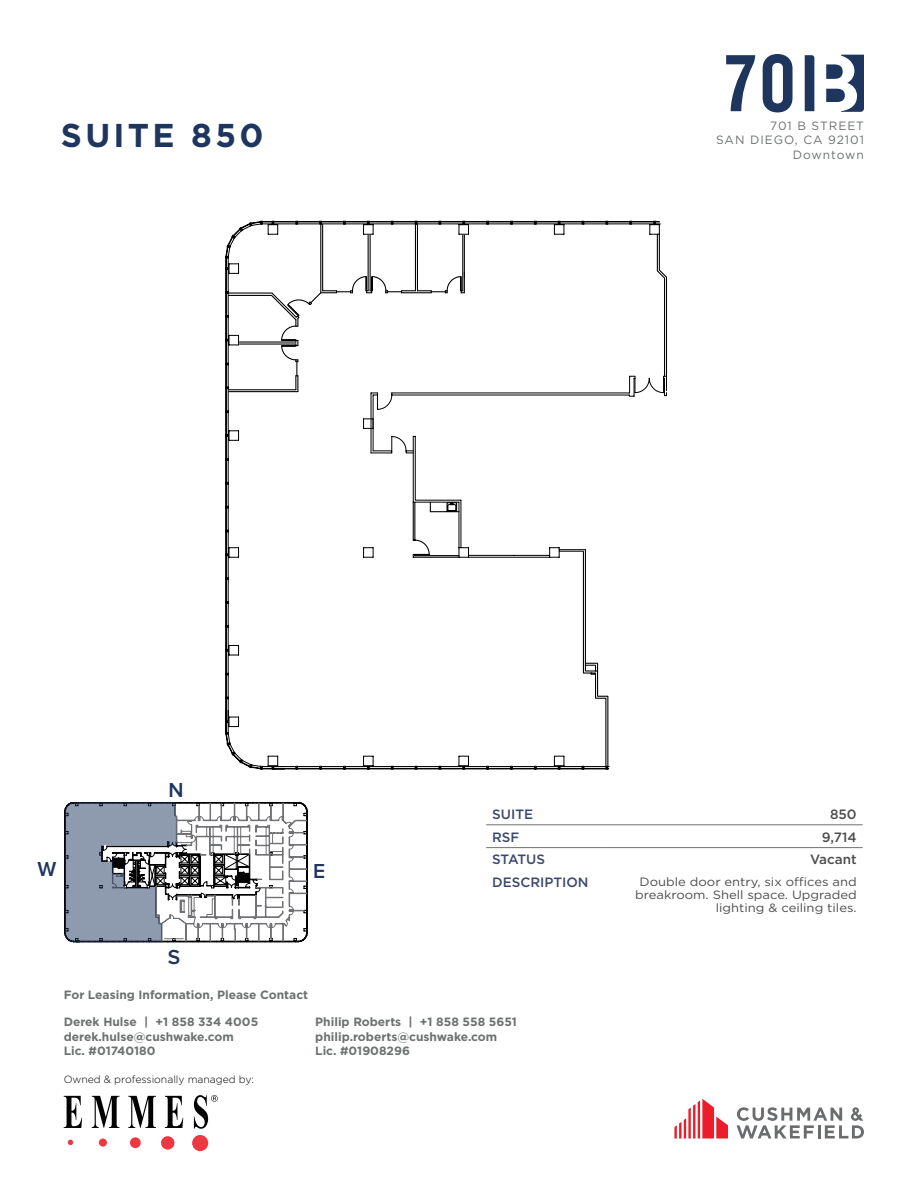
<style>
.page{position:relative;width:918px;height:1188px;background:#fff}
.page>*{position:absolute;margin:0;border:0;box-sizing:border-box;transform-origin:0 0}
.t1{font:700 33px "Gotham";letter-spacing:.1em;color:#1e355e}
.t2{font:600 21px "Proxima Nova";color:#1e355e}
.t3{font:500 13.5px "Gotham";color:#3b486d}
.t4{font:500 13.5px "Gotham";color:#4d4d4f}
.t5{font:700 12px/14.4px "Gotham";color:#6e7171}
.t6{font:12px/13.2px "Gotham";color:#4d4d4f;text-align:right;scale:1.08 1}
.t7{font:12px/14.4px "Gotham";letter-spacing:.08em;color:#6e7171;text-align:right}
.t8{font:300 10.35px "Gotham";color:#000}
</style>
<div class="page">
<svg style="left:674px;top:1099px;width:54px;height:40px"></svg>
<svg style="left:737px;top:1107px;width:127px;height:32px"></svg>
<svg style="left:64px;top:1096px;width:18px;height:32px"></svg>
<svg style="left:92px;top:1096px;width:28px;height:32px"></svg>
<svg style="left:128px;top:1096px;width:28px;height:32px"></svg>
<svg style="left:165px;top:1096px;width:18px;height:32px"></svg>
<div style="left:192px;top:1135px;width:16px;height:16px;background:#ef3742;border-radius:50%"></div>
<div style="left:161px;top:1136px;width:13px;height:14px;background:#ef3742;border-radius:50%"></div>
<div style="left:130px;top:1137px;width:11px;height:11px;background:#ef3742;border-radius:50%"></div>
<div style="left:99px;top:1139px;width:8px;height:8px;background:#ef3742;border-radius:50%"></div>
<svg style="left:68px;top:1140px;width:5px;height:5px"></svg>
<svg style="left:194px;top:1095px;width:24px;height:34px"></svg>
<svg style="left:726px;top:55px;width:29px;height:56px"></svg>
<svg style="left:763px;top:54px;width:30px;height:58px"></svg>
<svg style="left:826px;top:55px;width:38px;height:57px"></svg>
<svg style="left:805px;top:55px;width:9px;height:56px"></svg>
<hr style="left:486px;top:825px;width:116px;height:1px;background:#6e7171">
<hr style="left:602px;top:825px;width:261px;height:1px;background:#6e7171">
<hr style="left:486px;top:847px;width:116px;height:1px;background:#6e7171">
<hr style="left:602px;top:847px;width:261px;height:1px;background:#6e7171">
<svg style="left:64px;top:802px;width:244px;height:141px"></svg>
<svg style="left:225px;top:221px;width:437px;height:549px"></svg>
<svg style="left:295px;top:766px;width:3px;height:4px"></svg>
<svg style="left:319px;top:766px;width:3px;height:4px"></svg>
<svg style="left:343px;top:766px;width:3px;height:4px"></svg>
<svg style="left:367px;top:766px;width:3px;height:4px"></svg>
<svg style="left:391px;top:766px;width:3px;height:4px"></svg>
<svg style="left:225px;top:720px;width:4px;height:3px"></svg>
<svg style="left:225px;top:649px;width:4px;height:3px"></svg>
<svg style="left:225px;top:625px;width:4px;height:3px"></svg>
<svg style="left:225px;top:601px;width:4px;height:3px"></svg>
<svg style="left:225px;top:577px;width:4px;height:3px"></svg>
<svg style="left:225px;top:553px;width:4px;height:3px"></svg>
<svg style="left:225px;top:482px;width:4px;height:3px"></svg>
<svg style="left:225px;top:458px;width:4px;height:3px"></svg>
<svg style="left:225px;top:434px;width:4px;height:3px"></svg>
<svg style="left:225px;top:410px;width:4px;height:3px"></svg>
<svg style="left:225px;top:315px;width:4px;height:3px"></svg>
<svg style="left:225px;top:267px;width:4px;height:3px"></svg>
<svg style="left:295px;top:221px;width:3px;height:4px"></svg>
<svg style="left:343px;top:221px;width:3px;height:4px"></svg>
<svg style="left:367px;top:221px;width:3px;height:4px"></svg>
<svg style="left:391px;top:221px;width:3px;height:4px"></svg>
<svg style="left:462px;top:221px;width:3px;height:4px"></svg>
<svg style="left:486px;top:221px;width:3px;height:4px"></svg>
<svg style="left:510px;top:221px;width:3px;height:4px"></svg>
<svg style="left:534px;top:221px;width:3px;height:4px"></svg>
<svg style="left:558px;top:221px;width:3px;height:4px"></svg>
<svg style="left:629px;top:221px;width:3px;height:4px"></svg>
<svg style="left:653px;top:221px;width:3px;height:4px"></svg>
<svg style="left:225px;top:732px;width:4px;height:3px"></svg>
<svg style="left:226px;top:741px;width:28px;height:28px"></svg>
<svg style="left:260px;top:766px;width:3px;height:4px"></svg>
<svg style="left:260px;top:221px;width:3px;height:4px"></svg>
<svg style="left:226px;top:221px;width:28px;height:28px"></svg>
<svg style="left:412px;top:233px;width:256px;height:535px"></svg>
<hr style="left:227px;top:293px;width:45px;height:1px;background:#000">
<hr style="left:229px;top:295px;width:43px;height:1px;background:#000">
<hr style="left:239px;top:341px;width:57px;height:2px;background:#000">
<hr style="left:239px;top:343px;width:57px;height:2px;background:#000">
<hr style="left:229px;top:389px;width:67px;height:1px;background:#000">
<hr style="left:229px;top:391px;width:69px;height:1px;background:#000">
<hr style="left:464px;top:235px;width:1px;height:58px;background:#000">
<hr style="left:462px;top:235px;width:1px;height:56px;background:#000">
<hr style="left:417px;top:224px;width:1px;height:67px;background:#000">
<hr style="left:415px;top:224px;width:1px;height:67px;background:#000">
<hr style="left:370px;top:235px;width:1px;height:56px;background:#000">
<hr style="left:368px;top:235px;width:1px;height:56px;background:#000">
<hr style="left:322px;top:224px;width:1px;height:67px;background:#000">
<hr style="left:320px;top:224px;width:1px;height:69px;background:#000">
<svg style="left:270px;top:273px;width:397px;height:181px"></svg>
<svg style="left:559px;top:551px;width:24px;height:1px"></svg>
<h1 class="t1" style="left:61px;top:113px;width:204px">SUITE 850</h1>
<p class="t7" style="left:716px;top:118px;width:149px">701 B STREET<br>SAN DIEGO, CA 92101<br>Downtown</p>
<h2 class="t2" style="left:169px;top:778px;width:17px">N</h2>
<h2 class="t2" style="left:38px;top:857px;width:20px">W</h2>
<h2 class="t2" style="left:313px;top:859px;width:14px">E</h2>
<h2 class="t2" style="left:168px;top:945px;width:14px">S</h2>
<p class="t5" style="left:64px;top:987px;width:246px">For Leasing Information, Please Contact</p>
<p class="t3" style="left:492px;top:805px;width:42px">SUITE</p>
<p class="t4" style="left:830px;top:805px;width:28px">850</p>
<p class="t3" style="left:492px;top:828px;width:29px">RSF</p>
<p class="t4" style="left:822px;top:828px;width:36px">9,714</p>
<p class="t3" style="left:492px;top:851px;width:54px">STATUS</p>
<p class="t4" style="left:810px;top:851px;width:48px">Vacant</p>
<p class="t3" style="left:492px;top:874px;width:98px">DESCRIPTION</p>
<p class="t6" style="left:635px;top:875px;width:207px">Double door entry, six offices and breakroom. Shell space. Upgraded lighting &amp; ceiling tiles.</p>
<p class="t5" style="left:64px;top:1015px;width:196px">Derek Hulse | +1 858 334 4005 derek.hulse@cushwake.com<br>Lic. #01740180</p>
<p class="t5" style="left:315px;top:1015px;width:203px">Philip Roberts | +1 858 558 5651 philip.roberts@cushwake.com<br>Lic. #01908296</p>
<p class="t8" style="left:64px;top:1073px;width:192px">Owned &amp; professionally managed by:</p>
</div>
